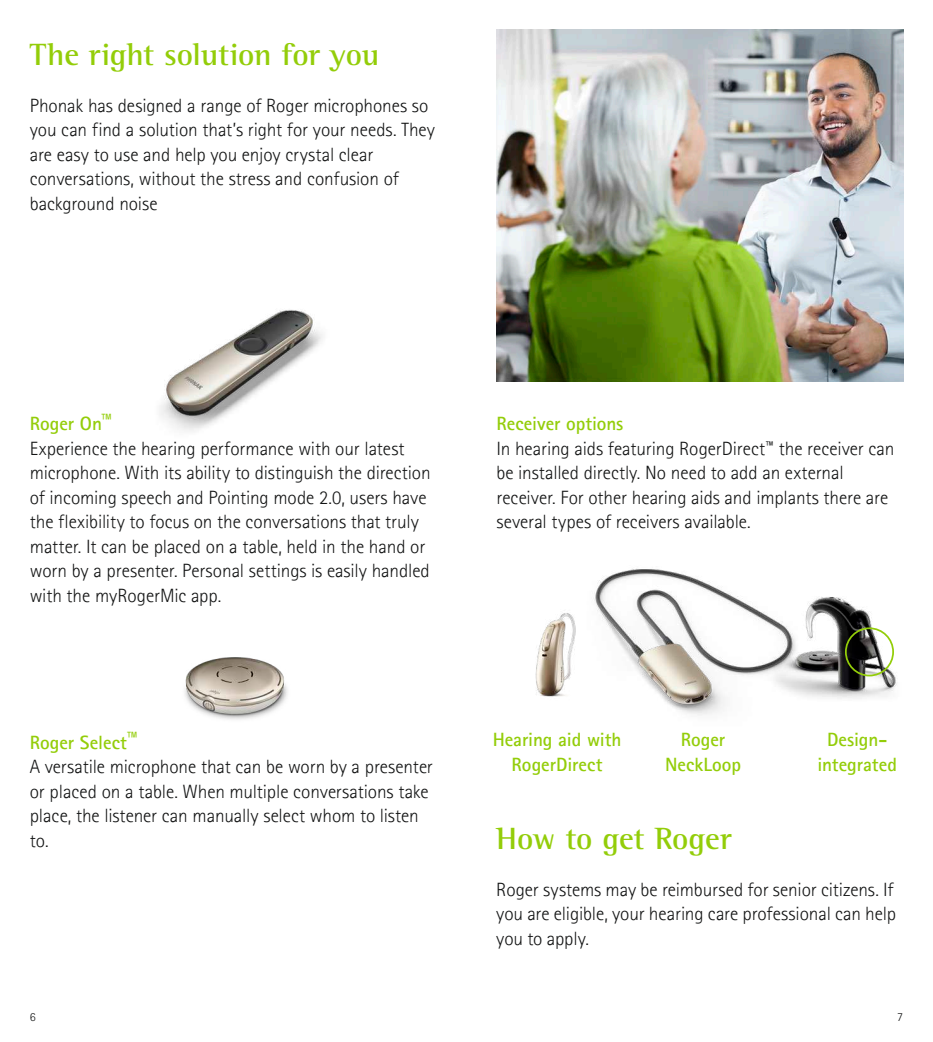
<style>
.page{position:relative;width:933px;height:1042px;background:#fff}
.page>*{position:absolute;margin:0;border:0;box-sizing:border-box;transform-origin:0 0}
.t1{font:700 31.5px "Rotis Semifor Phonak";letter-spacing:-.01em;color:#93cd09}
.t2{font:300 19.25px/24.5px "Rotis Sansfor Phonak";letter-spacing:-.005em;color:#131414}
.t3{font:700 19.25px/24.5px "Rotis Sansfor Phonak";color:#93cd09;text-align:center}
.t4{font:300 12.25px "Rotis Sans Serif Pro";color:#131414}
.s1{font-weight:700;color:#93cd09}
</style>
<div class="page">
<img style="left:535px;top:613px;width:41px;height:84px">
<img style="left:184px;top:657px;width:104px;height:63px">
<img style="left:160px;top:310px;width:163px;height:121px">
<img style="left:594px;top:568px;width:167px;height:148px">
<img style="left:496px;top:30px;width:407px;height:351px">
<img style="left:761px;top:597px;width:136px;height:102px">
<div style="left:845px;top:627px;width:49px;height:49px;border:2px solid #93cd09;border-radius:50%"></div>
<h1 class="t1" style="left:30px;top:43px;width:351px">The right solution for you</h1>
<p class="t2" style="left:30px;top:94px;width:407px">Phonak has designed a range of Roger microphones so you can find a solution that’s right for your needs. They are easy to use and help you enjoy crystal clear conversations, without the stress and confusion of background noise</p>
<p class="t3" style="left:30px;top:413px;width:85px">Roger On™</p>
<p class="t2" style="left:30px;top:436px;width:402px">Experience the hearing performance with our latest microphone. With its ability to distinguish the direction of incoming speech and Pointing mode 2.0, users have the flexibility to focus on the conversations that truly matter. It can be placed on a table, held in the hand or worn by a presenter. Personal settings is easily handled with the myRogerMic app.</p>
<p class="t3" style="left:30px;top:732px;width:111px">Roger Select™</p>
<p class="t2" style="left:30px;top:756px;width:405px">A versatile microphone that can be worn by a presenter or placed on a table. When multiple conversations take place, the listener can manually select whom to listen to.</p>
<p class="t2" style="left:496px;top:413px;width:399px"><span class="s1">Receiver options<br></span>In hearing aids featuring RogerDirect<sup>™</sup> the receiver can be installed directly. No need to add an external receiver. For other hearing aids and implants there are several types of receivers available.</p>
<p class="t3" style="left:493px;top:729px;width:130px">Hearing aid with<br>RogerDirect</p>
<p class="t3" style="left:665px;top:729px;width:78px">Roger<br>NeckLoop</p>
<p class="t3" style="left:817px;top:729px;width:81px">Design&shy;integrated</p>
<h1 class="t1" style="left:496px;top:827px;width:237px">How to get Roger</h1>
<p class="t2" style="left:496px;top:878px;width:401px">Roger systems may be reimbursed for senior citizens. If you are eligible, your hearing care professional can help you to apply.</p>
<p class="t4" style="left:30px;top:1011px;width:7px">6</p>
<p class="t4" style="left:897px;top:1011px;width:7px">7</p>
</div>
